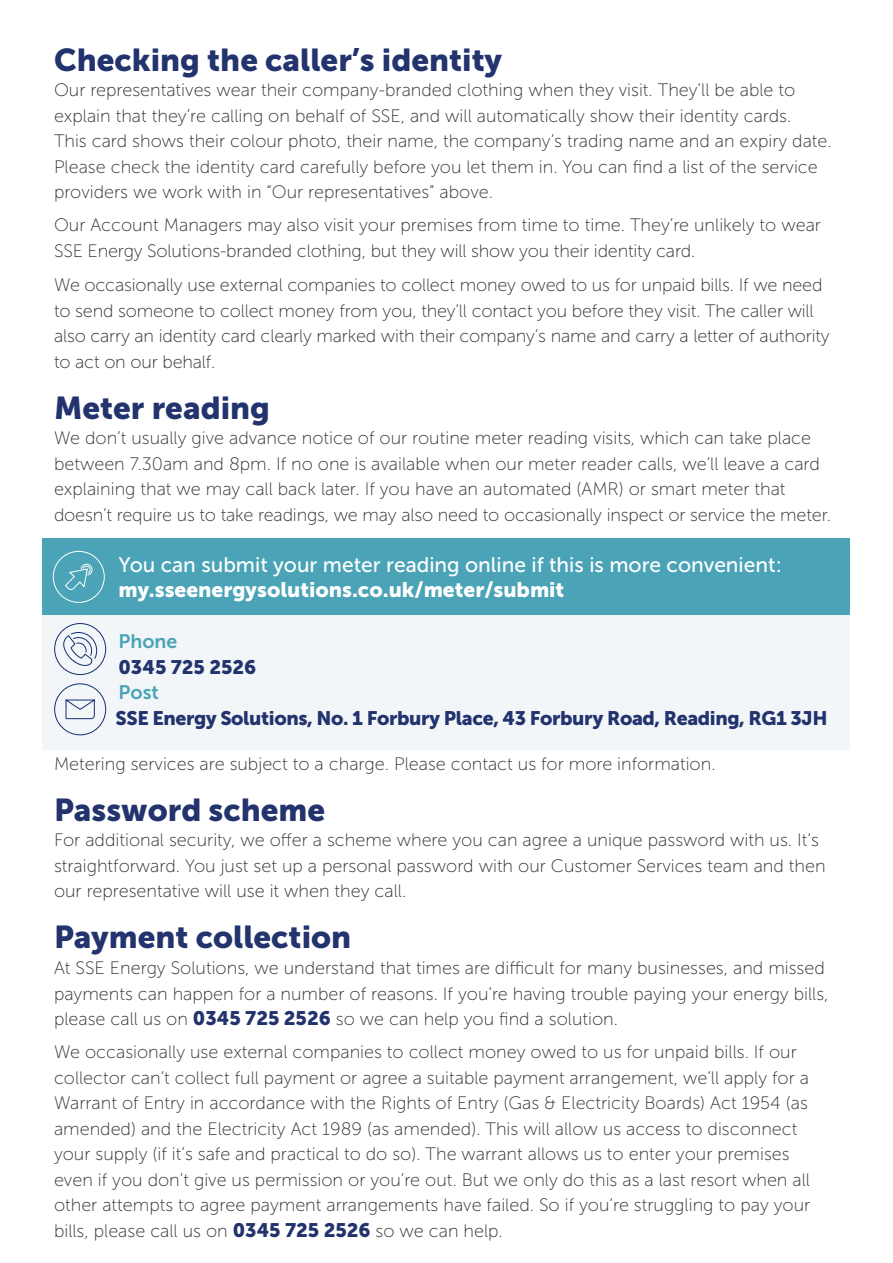
<style>
.page{position:relative;width:893px;height:1263px;background:#fff}
.page>*{position:absolute;margin:0;border:0;box-sizing:border-box;transform-origin:0 0}
.t1{font:31.5px "Museo Sans 900";color:#22336d}
.t2{font:21px/25.5px "Museo Sans 500";color:#fff}
.t3{font:19.5px "Museo Sans 900";letter-spacing:-.02em;color:#22336d}
.t4{font:19.5px "Museo Sans 900";color:#22336d}
.t5{font:19.5px "Museo Sans 700";color:#4aa3b6}
.t6{font:18px/25.5px "Museo Sans 100";color:#312f30}
.s1{font-family:"Museo Sans 900"}
.s2{font-family:"Museo Sans 900";font-size:19.5px;color:#22336d}
</style>
<div class="page">
<div style="left:43px;top:609px;width:807px;height:140px;background:#f3f6f9"></div>
<div style="left:43px;top:538px;width:807px;height:77px;background:#4aa3b6"></div>
<svg style="left:54px;top:623px;width:53px;height:52px"></svg>
<svg style="left:54px;top:683px;width:53px;height:53px"></svg>
<svg style="left:52px;top:550px;width:53px;height:53px"></svg>
<p class="t1" style="left:54px;top:42px;width:450px">Checking the caller’s identity</p>
<p class="t6" style="left:54px;top:78px;width:779px">Our representatives wear their company-branded clothing when they visit. They’ll be able to explain that they’re calling on behalf of SSE, and will automatically show their identity cards.<br>This card shows their colour photo, their name, the company’s trading name and an expiry date.<br>Please check the identity card carefully before you let them in. You can find a list of the service providers we work with in “Our representatives” above.</p>
<p class="t6" style="left:54px;top:213px;width:768px">Our Account Managers may also visit your premises from time to time. They’re unlikely to wear<br>SSE Energy Solutions-branded clothing, but they will show you their identity card.</p>
<p class="t6" style="left:54px;top:273px;width:777px">We occasionally use external companies to collect money owed to us for unpaid bills. If we need to send someone to collect money from you, they’ll contact you before they visit. The caller will also carry an identity card clearly marked with their company’s name and carry a letter of authority to act on our behalf.</p>
<p class="t1" style="left:54px;top:390px;width:218px">Meter reading</p>
<p class="t6" style="left:54px;top:426px;width:779px">We don’t usually give advance notice of our routine meter reading visits, which can take place between 7.30am and 8pm. If no one is available when our meter reader calls, we’ll leave a card explaining that we may call back later. If you have an automated (AMR) or smart meter that doesn’t require us to take readings, we may also need to occasionally inspect or service the meter.</p>
<p class="t2" style="left:118px;top:552px;width:665px">You can submit your meter reading online if this is more convenient: <span class="s1">my.sseenergysolutions.co.uk/meter/submit</span></p>
<p class="t5" style="left:119px;top:631px;width:60px">Phone</p>
<p class="t4" style="left:119px;top:656px;width:139px">0345 725 2526</p>
<p class="t5" style="left:119px;top:682px;width:42px">Post</p>
<p class="t3" style="left:116px;top:707px;width:714px">SSE Energy Solutions, No. 1 Forbury Place, 43 Forbury Road, Reading, RG1 3JH</p>
<p class="t6" style="left:54px;top:751px;width:663px">Metering services are subject to a charge. Please contact us for more information.</p>
<p class="t1" style="left:54px;top:792px;width:273px">Password scheme</p>
<p class="t6" style="left:54px;top:828px;width:773px">For additional security, we offer a scheme where you can agree a unique password with us. It’s straightforward. You just set up a personal password with our Customer Services team and then our representative will use it when they call.</p>
<p class="t1" style="left:54px;top:919px;width:299px">Payment collection</p>
<p class="t6" style="left:54px;top:955px;width:776px">At SSE Energy Solutions, we understand that times are difficult for many businesses, and missed payments can happen for a number of reasons. If you’re having trouble paying your energy bills, please call us on <span class="s2">0345 725 2526</span> so we can help you find a solution.</p>
<p class="t6" style="left:54px;top:1039px;width:758px">We occasionally use external companies to collect money owed to us for unpaid bills. If our collector can’t collect full payment or agree a suitable payment arrangement, we’ll apply for a Warrant of Entry in accordance with the Rights of Entry (Gas &amp; Electricity Boards) Act 1954 (as amended) and the Electricity Act 1989 (as amended). This will allow us access to disconnect your supply (if it’s safe and practical to do so). The warrant allows us to enter your premises even if you don’t give us permission or you’re out. But we only do this as a last resort when all other attempts to agree payment arrangements have failed. So if you’re struggling to pay your bills, please call us on <span class="s2">0345 725 2526</span> so we can help.</p>
</div>
